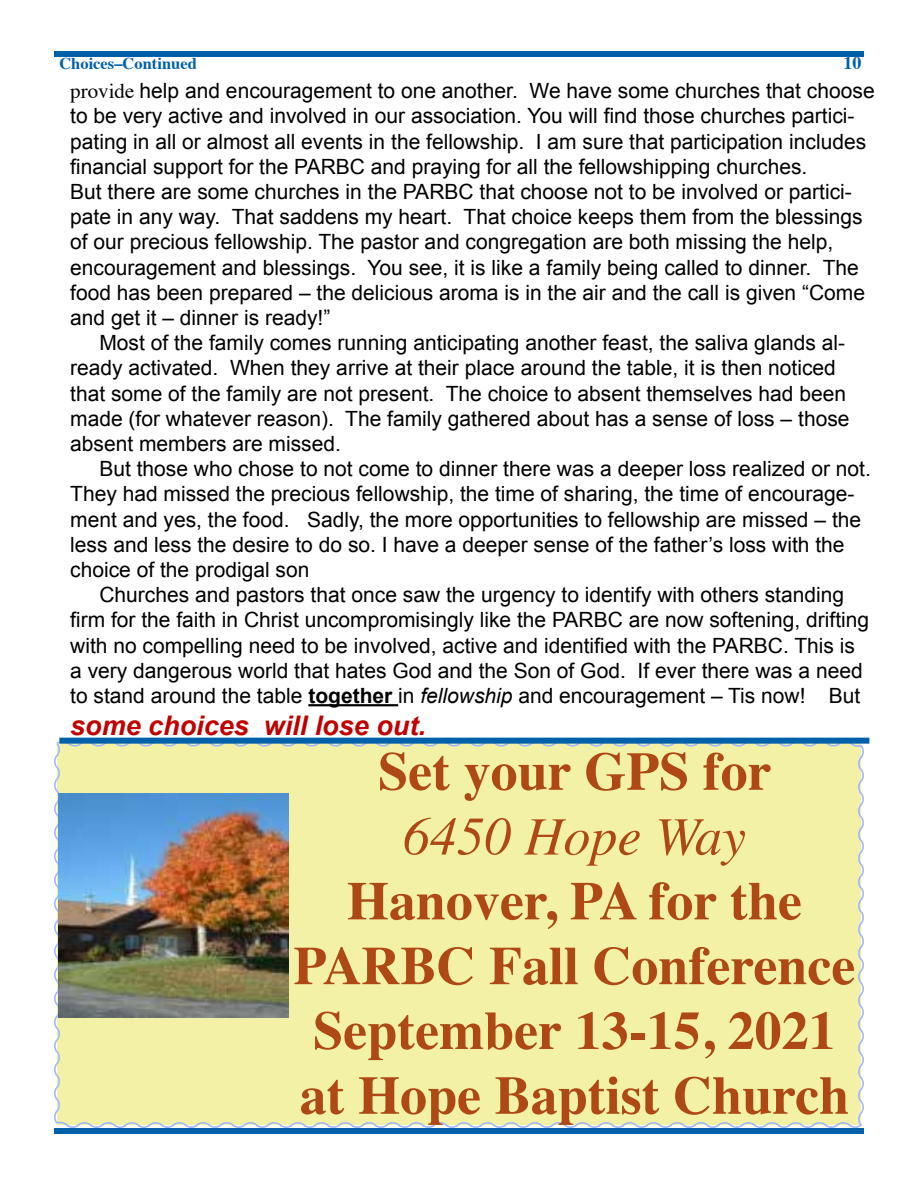
<style>
.page{position:relative;width:918px;height:1188px;background:#fff}
.page>*{position:absolute;margin:0;border:0;box-sizing:border-box;transform-origin:0 0}
.t1{font:700 54px/64.8px "Times";color:#ae4915;text-align:center}
.t2{font:italic 54px "Times";color:#ae4915}
.t3{font:italic 700 27px "Arial";color:#c00000}
.t4{font:21px/25.2px "Arial";color:#000}
.t5{font:700 18px "Times";color:#0060a9}
.t6{font:700 16.5px "Times";color:#0060a9}
.s1{font-family:"Times"}
.s2{font-weight:700}
.s3{font-style:italic}
</style>
<div class="page">
<div style="left:54px;top:741px;width:810px;height:387px;background:#f3f1a6"></div>
<div style="left:54px;top:51px;width:810px;height:6px;background:#0060a9"></div>
<div style="left:54px;top:1128px;width:810px;height:6px;background:#0060a9"></div>
<hr style="left:308px;top:704px;width:90px;height:2px;background:#000">
<div style="left:59px;top:738px;width:810px;height:6px;background:#0060a9"></div>
<img style="left:58px;top:794px;width:230px;height:223px">
<p class="t6" style="left:59px;top:48px;width:139px">Choices–Continued</p>
<p class="t5" style="left:844px;top:45px;width:19px">10</p>
<p class="t4" style="left:70px;top:78px;width:806px"><span class="s1">provide</span> help and encouragement to one another. We have some churches that choose to be very active and involved in our association. You will find those churches partici&shy;pating in all or almost all events in the fellowship. I am sure that participation includes financial support for the PARBC and praying for all the fellowshipping churches.<br>But there are some churches in the PARBC that choose not to be involved or partici&shy;pate in any way. That saddens my heart. That choice keeps them from the blessings of our precious fellowship. The pastor and congregation are both missing the help, encouragement and blessings. You see, it is like a family being called to dinner. The food has been prepared – the delicious aroma is in the air and the call is given “Come and get it – dinner is ready!”</p>
<p class="t4" style="left:70px;top:330px;width:781px;text-indent:29px">Most of the family comes running anticipating another feast, the saliva glands al&shy;ready activated. When they arrive at their place around the table, it is then noticed that some of the family are not present. The choice to absent themselves had been made (for whatever reason). The family gathered about has a sense of loss – those absent members are missed.</p>
<p class="t4" style="left:70px;top:456px;width:802px;text-indent:29px">But those who chose to not come to dinner there was a deeper loss realized or not.<br>They had missed the precious fellowship, the time of sharing, the time of encourage&shy;ment and yes, the food. Sadly, the more opportunities to fellowship are missed – the less and less the desire to do so. I have a deeper sense of the father’s loss with the choice of the prodigal son</p>
<p class="t4" style="left:70px;top:582px;width:801px;text-indent:29px">Churches and pastors that once saw the urgency to identify with others standing firm for the faith in Christ uncompromisingly like the PARBC are now softening, drifting with no compelling need to be involved, active and identified with the PARBC. This is a very dangerous world that hates God and the Son of God. If ever there was a need to stand around the table <span class="s2">together</span> in <span class="s3">fellowship</span> and encouragement – Tis now! But</p>
<p class="t3" style="left:70px;top:708px;width:357px">some choices will lose out.</p>
<h1 class="t1" style="left:378px;top:733px;width:395px">Set your GPS for</h1>
<h1 class="t2" style="left:403px;top:790px;width:344px">6450 Hope Way</h1>
<h1 class="t1" style="left:293px;top:863px;width:563px">Hanover, PA for the<br>PARBC Fall Conference<br>September 13-15, 2021 at Hope Baptist Church</h1>
</div>
